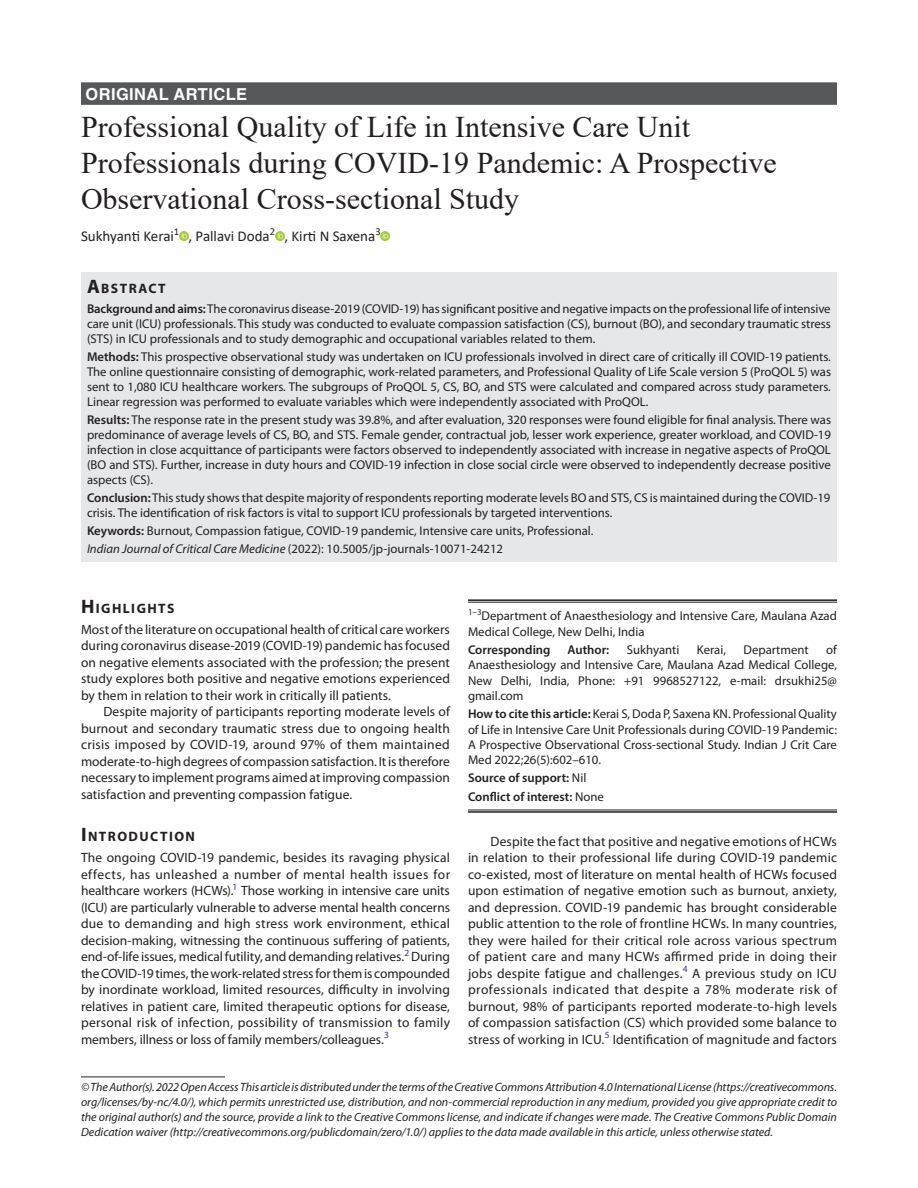
<style>
.page{position:relative;width:918px;height:1188px;background:#fff}
.page>*{position:absolute;margin:0;border:0;box-sizing:border-box;transform-origin:0 0}
.t1{font:30px/36px "Times New Roman";color:#231f20}
.ArticleType{font:700 16.5px "Helvetica LT Std";letter-spacing:.025em;color:#fff}
.AuthorName{font:15px "Calibri";color:#231f20}
.Head-1{font:700 13.65px "Myriad Pro";letter-spacing:.105em;color:#231f20}
.Head-1-first{font:700 13.65px "Myriad Pro";letter-spacing:.105em;color:#231f20}
.AbstractTitle{font:700 13.65px "Myriad Pro";letter-spacing:.105em;color:#231f20}
.Para-Indent{font:13.5px/16.5px "Myriad Pro";letter-spacing:.005em;color:#231f20;text-align:justify}
.Para-NoIndent{font:13.5px/16.5px "Myriad Pro";color:#231f20;text-align:justify}
.Abstract-Para-first{font:12.75px/15px "Myriad Pro";color:#231f20;text-align:justify}
.How_to_Cite{font:12.75px/15.3px "Myriad Pro";color:#231f20;text-align:justify}
.Corresponding_Author{font:12.75px/15.3px "Myriad Pro";color:#231f20;text-align:justify}
.Affiliation-first{font:12.75px/15.3px "Myriad Pro";color:#231f20}
.Keywords{font:12.75px "Myriad Pro";color:#231f20}
.JT_DOI{font:12.75px "Myriad Pro";color:#231f20}
.COI{font:600 12.75px "Myriad Pro";color:#231f20}
.Corresponding_Author-2{font:600 12.75px "Myriad Pro";color:#231f20}
.Source{font:600 12.75px "Myriad Pro";color:#231f20}
.FootNote{font:italic 12px/15px "Myriad Pro";color:#231f20;text-align:justify}
.s1{font-size:19.5px}
.s2{font-weight:600}
.s3{font-style:italic}
.s4{font-weight:400}
</style>
<div class="page">
<div style="left:81px;top:82px;width:756px;height:23px;background:#57585a"></div>
<div style="left:81px;top:272px;width:756px;height:26px;background:#e6e7e9"></div>
<div style="left:81px;top:297px;width:756px;height:55px;background:#e6e7e9"></div>
<div style="left:81px;top:345px;width:756px;height:70px;background:#e6e7e9"></div>
<div style="left:81px;top:408px;width:756px;height:85px;background:#e6e7e9"></div>
<div style="left:81px;top:486px;width:756px;height:40px;background:#e6e7e9"></div>
<div style="left:81px;top:519px;width:756px;height:25px;background:#e6e7e9"></div>
<div style="left:81px;top:537px;width:756px;height:25px;background:#e6e7e9"></div>
<svg style="left:179px;top:231px;width:9px;height:9px"></svg>
<svg style="left:275px;top:231px;width:9px;height:9px"></svg>
<svg style="left:381px;top:231px;width:9px;height:9px"></svg>
<hr style="left:81px;top:1077px;width:144px;height:1px;background:#231f20">
<hr style="left:468px;top:599px;width:369px;height:2px;background:#231f20">
<hr style="left:468px;top:602px;width:369px;height:1px;background:#231f20">
<hr style="left:468px;top:810px;width:369px;height:1px;background:#231f20">
<hr style="left:468px;top:811px;width:369px;height:2px;background:#231f20">
<p class="ArticleType" style="left:86px;top:84px;width:163px">ORIGINAL ARTICLE</p>
<p class="t1" style="left:81px;top:108px;width:697px">Professional Quality of Life in Intensive Care Unit<br>Professionals during COVID-19 Pandemic: A Prospective<br>Observational Cross-sectional Study</p>
<p class="AuthorName" style="left:81px;top:225px;width:301px">Sukhyanti Kerai<sup>1</sup> , Pallavi Doda<sup>2</sup> , Kirti N Saxena<sup>3</sup></p>
<p class="AbstractTitle" style="left:87px;top:280px;width:80px"><span class="s1">A</span>BSTRACT</p>
<p class="Abstract-Para-first" style="left:87px;top:301px;width:746px"><span class="s2">Background and aims:</span> The coronavirus disease-2019 (COVID-19) has significant positive and negative impacts on the professional life of intensive care unit (ICU) professionals. This study was conducted to evaluate compassion satisfaction (CS), burnout (BO), and secondary traumatic stress (STS) in ICU professionals and to study demographic and occupational variables related to them.</p>
<p class="Abstract-Para-first" style="left:87px;top:349px;width:746px"><span class="s2">Methods:</span> This prospective observational study was undertaken on ICU professionals involved in direct care of critically ill COVID-19 patients.<br>The online questionnaire consisting of demographic, work-related parameters, and Professional Quality of Life Scale version 5 (ProQOL 5) was sent to 1,080 ICU healthcare workers. The subgroups of ProQOL 5, CS, BO, and STS were calculated and compared across study parameters.<br>Linear regression was performed to evaluate variables which were independently associated with ProQOL.</p>
<p class="Abstract-Para-first" style="left:87px;top:412px;width:746px"><span class="s2">Results:</span> The response rate in the present study was 39.8%, and after evaluation, 320 responses were found eligible for final analysis. There was predominance of average levels of CS, BO, and STS. Female gender, contractual job, lesser work experience, greater workload, and COVID-19 infection in close acquittance of participants were factors observed to independently associated with increase in negative aspects of ProQOL (BO and STS). Further, increase in duty hours and COVID-19 infection in close social circle were observed to independently decrease positive aspects (CS).</p>
<p class="Abstract-Para-first" style="left:87px;top:490px;width:745px"><span class="s2">Conclusion:</span> This study shows that despite majority of respondents reporting moderate levels BO and STS, CS is maintained during the COVID-19 crisis. The identification of risk factors is vital to support ICU professionals by targeted interventions.</p>
<p class="Keywords" style="left:87px;top:522px;width:508px"><span class="s2">Keywords:</span> Burnout, Compassion fatigue, COVID-19 pandemic, Intensive care units, Professional.</p>
<p class="JT_DOI" style="left:87px;top:540px;width:418px"><span class="s3">Indian Journal of Critical Care Medicine</span> (2022): 10.5005/jp-journals-10071-24212</p>
<p class="Head-1-first" style="left:81px;top:599px;width:95px"><span class="s1">H</span>IGHLIGHTS</p>
<p class="Para-NoIndent" style="left:81px;top:621px;width:371px">Most of the literature on occupational health of critical care workers during coronavirus disease-2019 (COVID-19) pandemic has focused on negative elements associated with the profession; the present study explores both positive and negative emotions experienced by them in relation to their work in critically ill patients.</p>
<p class="Para-Indent" style="left:81px;top:703px;width:371px;text-indent:22px">Despite majority of participants reporting moderate levels of burnout and secondary traumatic stress due to ongoing health crisis imposed by COVID-19, around 97% of them maintained moderate-to-high degrees of compassion satisfaction. It is therefore necessary to implement programs aimed at improving compassion satisfaction and preventing compassion fatigue.</p>
<p class="Head-1" style="left:81px;top:828px;width:116px"><span class="s1">I</span> NTRODUCTION</p>
<p class="Para-NoIndent" style="left:81px;top:849px;width:371px">The ongoing COVID-19 pandemic, besides its ravaging physical effects, has unleashed a number of mental health issues for healthcare workers (HCWs).<sup>1</sup> Those working in intensive care units (ICU) are particularly vulnerable to adverse mental health concerns due to demanding and high stress work environment, ethical decision-making, witnessing the continuous suffering of patients, end-of-life issues, medical futility, and demanding relatives.<sup>2</sup> During the COVID-19 times, the work-related stress for them is compounded by inordinate workload, limited resources, difficulty in involving relatives in patient care, limited therapeutic options for disease, personal risk of infection, possibility of transmission to family members, illness or loss of family members/colleagues.<sup>3</sup></p>
<p class="Affiliation-first" style="left:468px;top:608px;width:371px"><sup>1–3</sup>Department of Anaesthesiology and Intensive Care, Maulana Azad<br>Medical College, New Delhi, India</p>
<p class="Corresponding_Author-2" style="left:468px;top:642px;width:84px">Corresponding</p>
<p class="Corresponding_Author-2" style="left:568px;top:642px;width:43px">Author:</p>
<p class="Corresponding_Author" style="left:627px;top:642px;width:54px">Sukhyanti</p>
<p class="Corresponding_Author" style="left:697px;top:642px;width:31px">Kerai,</p>
<p class="Corresponding_Author" style="left:744px;top:642px;width:67px">Department</p>
<p class="Corresponding_Author" style="left:468px;top:642px;width:371px;text-indent:358px">of Anaesthesiology and Intensive Care, Maulana Azad Medical College, New Delhi, India, Phone: +91 9968527122, e-mail: drsukhi25@ gmail.com</p>
<p class="How_to_Cite" style="left:468px;top:706px;width:371px"><span class="s2">How to cite this article:</span> Kerai S, Doda P, Saxena KN. Professional Quality of Life in Intensive Care Unit Professionals during COVID-19 Pandemic:<br>A Prospective Observational Cross-sectional Study. Indian J Crit Care Med 2022;26(5):602–610.</p>
<p class="Source" style="left:468px;top:770px;width:120px">Source of support: <span class="s4">Nil</span></p>
<p class="COI" style="left:468px;top:788px;width:137px">Conflict of interest: <span class="s4">None</span></p>
<p class="Para-Indent" style="left:468px;top:833px;width:371px;text-indent:22px">Despite the fact that positive and negative emotions of HCWs in relation to their professional life during COVID-19 pandemic co-existed, most of literature on mental health of HCWs focused upon estimation of negative emotion such as burnout, anxiety, and depression. COVID-19 pandemic has brought considerable public attention to the role of frontline HCWs. In many countries, they were hailed for their critical role across various spectrum of patient care and many HCWs affirmed pride in doing their jobs despite fatigue and challenges.<sup>4</sup> A previous study on ICU professionals indicated that despite a 78% moderate risk of burnout, 98% of participants reported moderate-to-high levels of compassion satisfaction (CS) which provided some balance to stress of working in ICU.<sup>5</sup> Identification of magnitude and factors</p>
<p class="FootNote" style="left:81px;top:1079px;width:758px">© The Author(s). 2022 Open Access This article is distributed under the terms of the Creative Commons Attribution 4.0 International License (https://creativecommons. org/licenses/by-nc/4.0/), which permits unrestricted use, distribution, and non-commercial reproduction in any medium, provided you give appropriate credit to the original author(s) and the source, provide a link to the Creative Commons license, and indicate if changes were made. The Creative Commons Public Domain Dedication waiver (http://creativecommons.org/publicdomain/zero/1.0/) applies to the data made available in this article, unless otherwise stated.</p>
</div>
